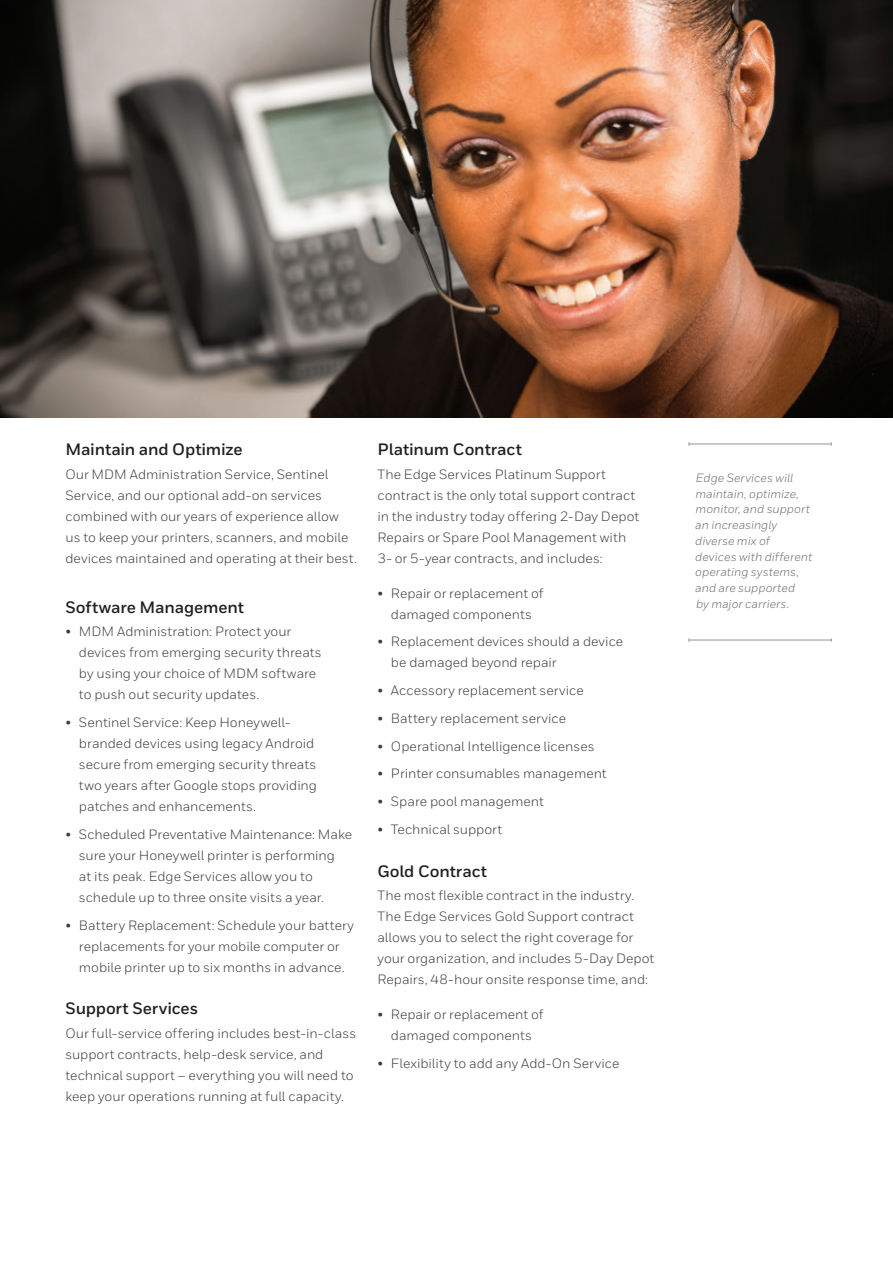
<style>
.page{position:relative;width:893px;height:1263px;background:#fff}
.page>*{position:absolute;margin:0;border:0;box-sizing:border-box;transform-origin:0 0}
.Heading_2__11_15{font:700 16.5px "Honeywell Sans";letter-spacing:-.01em;color:#231f20}
.Body__9_14_pt{font:13.5px/21px "Honeywell Sans";color:#3e3e3f}
.Sidebar__Body{font:italic 12px/15.8px "Honeywell Sans";color:#6c6d70}
</style>
<div class="page">
<img style="left:0;top:0;width:893px;height:418px">
<hr style="left:689px;top:444px;width:142px;height:1px;background:#939598">
<hr style="left:689px;top:640px;width:142px;height:1px;background:#939598">
<p class="Heading_2__11_15" style="left:65px;top:440px;width:179px">Maintain and Optimize</p>
<p class="Body__9_14_pt" style="left:65px;top:464px;width:293px">Our MDM Administration Service, Sentinel Service, and our optional add-on services combined with our years of experience allow us to keep your printers, scanners, and mobile devices maintained and operating at their best.</p>
<p class="Heading_2__11_15" style="left:65px;top:597px;width:180px">Software Management</p>
<p class="Body__9_14_pt" style="left:79px;top:621px;width:244px;text-indent:-14px">• MDM Administration: Protect your devices from emerging security threats by using your choice of MDM software to push out security updates.</p>
<p class="Body__9_14_pt" style="left:79px;top:712px;width:240px;text-indent:-14px">• Sentinel Service: Keep Honeywell&shy;branded devices using legacy Android secure from emerging security threats two years after Google stops providing patches and enhancements.</p>
<p class="Body__9_14_pt" style="left:79px;top:824px;width:275px;text-indent:-14px">• Scheduled Preventative Maintenance: Make sure your Honeywell printer is performing<br>at its peak. Edge Services allow you to schedule up to three onsite visits a year.</p>
<p class="Body__9_14_pt" style="left:65px;top:914px;width:290px;text-align:center">• Battery Replacement: Schedule your battery replacements for your mobile computer or mobile printer up to six months in advance.</p>
<p class="Heading_2__11_15" style="left:65px;top:998px;width:134px">Support Services</p>
<p class="Body__9_14_pt" style="left:65px;top:1023px;width:292px">Our full-service offering includes best-in-class support contracts, help-desk service, and technical support – everything you will need to keep your operations running at full capacity.</p>
<p class="Heading_2__11_15" style="left:377px;top:440px;width:146px">Platinum Contract</p>
<p class="Body__9_14_pt" style="left:377px;top:464px;width:263px">The Edge Services Platinum Support contract is the only total support contract in the industry today offering 2-Day Depot Repairs or Spare Pool Management with 3- or 5-year contracts, and includes:</p>
<p class="Body__9_14_pt" style="left:377px;top:582px;width:168px;text-align:center">• Repair or replacement of damaged components</p>
<p class="Body__9_14_pt" style="left:391px;top:631px;width:234px;text-indent:-14px">• Replacement devices should a device be damaged beyond repair</p>
<p class="Body__9_14_pt" style="left:377px;top:680px;width:208px">• Accessory replacement service</p>
<p class="Body__9_14_pt" style="left:377px;top:708px;width:190px">• Battery replacement service</p>
<p class="Body__9_14_pt" style="left:377px;top:735px;width:219px">• Operational Intelligence licenses</p>
<p class="Body__9_14_pt" style="left:377px;top:763px;width:231px">• Printer consumables management</p>
<p class="Body__9_14_pt" style="left:377px;top:791px;width:168px">• Spare pool management</p>
<p class="Body__9_14_pt" style="left:377px;top:819px;width:126px">• Technical support</p>
<p class="Heading_2__11_15" style="left:377px;top:861px;width:111px">Gold Contract</p>
<p class="Body__9_14_pt" style="left:377px;top:885px;width:278px">The most flexible contract in the industry.<br>The Edge Services Gold Support contract allows you to select the right coverage for your organization, and includes 5-Day Depot Repairs, 48-hour onsite response time, and:</p>
<p class="Body__9_14_pt" style="left:377px;top:1004px;width:168px;text-align:center">• Repair or replacement of damaged components</p>
<p class="Body__9_14_pt" style="left:377px;top:1052px;width:243px">• Flexibility to add any Add-On Service</p>
<p class="Sidebar__Body" style="left:695px;top:470px;width:119px">Edge Services will maintain, optimize, monitor, and support an increasingly diverse mix of devices with different operating systems, and are supported<br>by major carriers.</p>
</div>
